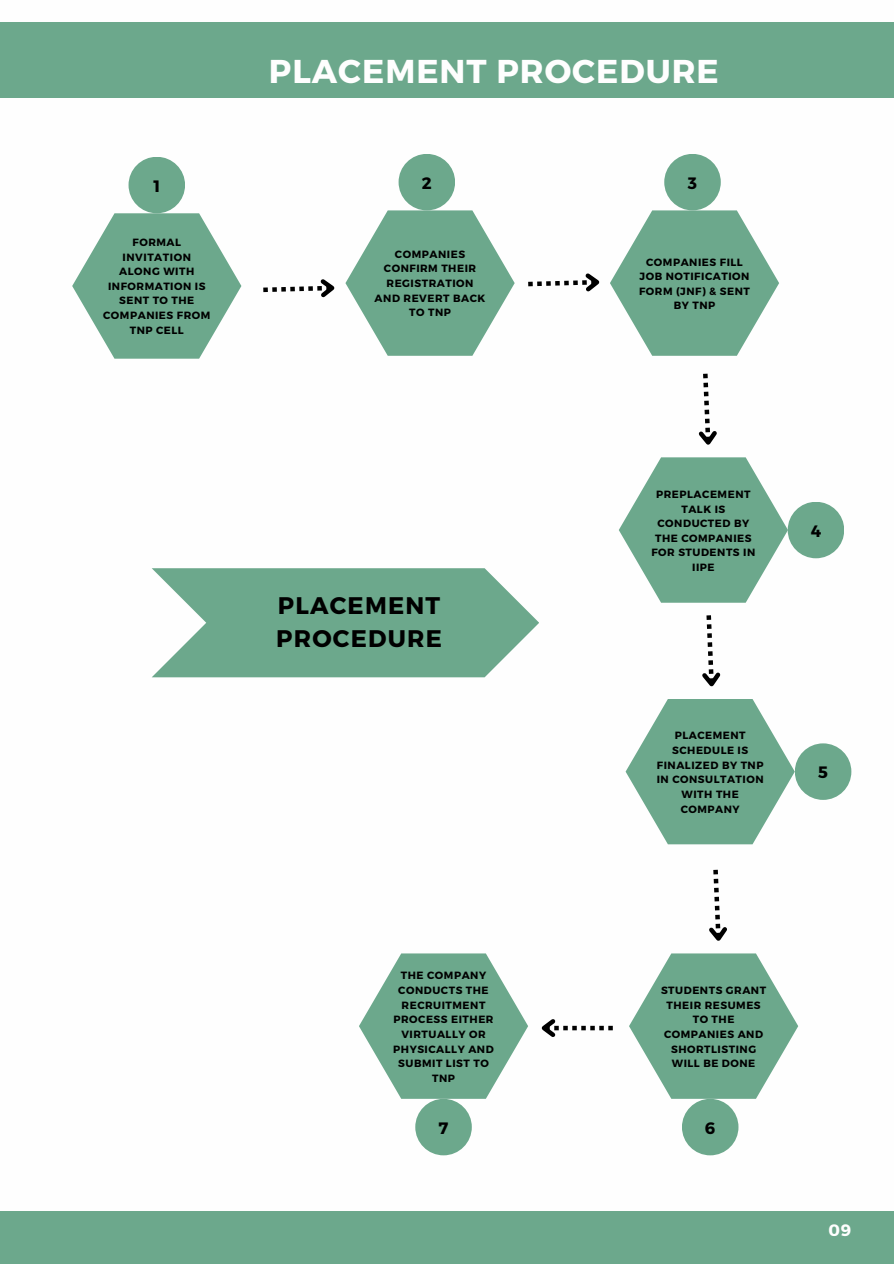
<style>
.page{position:relative;width:894px;height:1264px;background:#fff}
.page>*{position:absolute;margin:0;border:0;box-sizing:border-box;transform-origin:0 0}
.t1{font:700 33px "Montserrat";letter-spacing:.03em;color:#fefefe}
.t2{font:700 24px/32.7px "Montserrat";letter-spacing:.05em;color:#000}
.t3{font:700 16.5px "Montserrat";color:#000}
.t4{font:700 16.5px "Montserrat";color:#fefefe}
.t5{font:700 10.5px/14.7px "Montserrat";letter-spacing:.05em;color:#000;text-align:center}
</style>
<div class="page">
<div style="left:0;top:22px;width:893px;height:76px;background:#6ca88c"></div>
<div style="left:0;top:1211px;width:893px;height:52px;background:#6ca88c"></div>
<svg style="left:72px;top:213px;width:169px;height:146px"></svg>
<svg style="left:619px;top:457px;width:168px;height:145px"></svg>
<svg style="left:625px;top:699px;width:169px;height:145px"></svg>
<svg style="left:359px;top:953px;width:169px;height:145px"></svg>
<svg style="left:629px;top:953px;width:169px;height:145px"></svg>
<svg style="left:152px;top:568px;width:387px;height:109px;background:#80b49c"></svg>
<svg style="left:263px;top:210px;width:251px;height:146px"></svg>
<svg style="left:528px;top:210px;width:251px;height:146px"></svg>
<svg style="left:698px;top:373px;width:19px;height:72px"></svg>
<svg style="left:702px;top:615px;width:19px;height:72px"></svg>
<svg style="left:709px;top:869px;width:18px;height:72px"></svg>
<svg style="left:541px;top:1019px;width:71px;height:18px"></svg>
<div style="left:128px;top:157px;width:57px;height:56px;background:#6ca88c;border-radius:50%"></div>
<div style="left:398px;top:154px;width:57px;height:56px;background:#6ca88c;border-radius:50%"></div>
<div style="left:664px;top:154px;width:56px;height:56px;background:#6ca88c;border-radius:50%"></div>
<div style="left:787px;top:502px;width:57px;height:56px;background:#6ca88c;border-radius:50%"></div>
<div style="left:794px;top:743px;width:57px;height:57px;background:#6ca88c;border-radius:50%"></div>
<div style="left:681px;top:1098px;width:57px;height:57px;background:#6ca88c;border-radius:50%"></div>
<div style="left:415px;top:1098px;width:56px;height:57px;background:#6ca88c;border-radius:50%"></div>
<p class="t3" style="left:153px;top:175px;width:8px">1</p>
<p class="t1" style="left:269px;top:49px;width:451px">PLACEMENT PROCEDURE</p>
<p class="t3" style="left:422px;top:172px;width:11px">2</p>
<p class="t3" style="left:687px;top:172px;width:11px">3</p>
<h1 class="t5" style="left:103px;top:234px;width:109px">FORMAL<br>INVITATION<br>ALONG WITH<br>INFORMATION IS<br>SENT TO THE<br>COMPANIES FROM<br>TNP CELL</h1>
<p class="t5" style="left:374px;top:246px;width:112px">COMPANIES<br>CONFIRM THEIR<br>REGISTRATION<br>AND REVERT BACK<br>TO TNP</p>
<p class="t5" style="left:638px;top:254px;width:112px">COMPANIES FILL<br>JOB NOTIFICATION<br>FORM (JNF) &amp; SENT<br>BY TNP</p>
<p class="t2" style="left:276px;top:588px;width:167px">PLACEMENT<br>PROCEDURE</p>
<p class="t5" style="left:651px;top:486px;width:105px">PREPLACEMENT<br>TALK IS<br>CONDUCTED BY<br>THE COMPANIES<br>FOR STUDENTS IN<br>IIPE</p>
<p class="t3" style="left:810px;top:520px;width:12px">4</p>
<p class="t5" style="left:656px;top:727px;width:108px">PLACEMENT<br>SCHEDULE IS<br>FINALIZED BY TNP<br>IN CONSULTATION<br>WITH THE<br>COMPANY</p>
<p class="t3" style="left:817px;top:761px;width:11px">5</p>
<h2 class="t5" style="left:393px;top:967px;width:102px">THE COMPANY<br>CONDUCTS THE<br>RECRUITMENT<br>PROCESS EITHER<br>VIRTUALLY OR<br>PHYSICALLY AND<br>SUBMIT LIST TO<br>TNP</h2>
<p class="t5" style="left:660px;top:982px;width:107px">STUDENTS GRANT<br>THEIR RESUMES<br>TO THE<br>COMPANIES AND<br>SHORTLISTING<br>WILL BE DONE</p>
<p class="t3" style="left:438px;top:1117px;width:11px">7</p>
<p class="t3" style="left:704px;top:1117px;width:12px">6</p>
<p class="t4" style="left:828px;top:1218px;width:24px">09</p>
</div>
